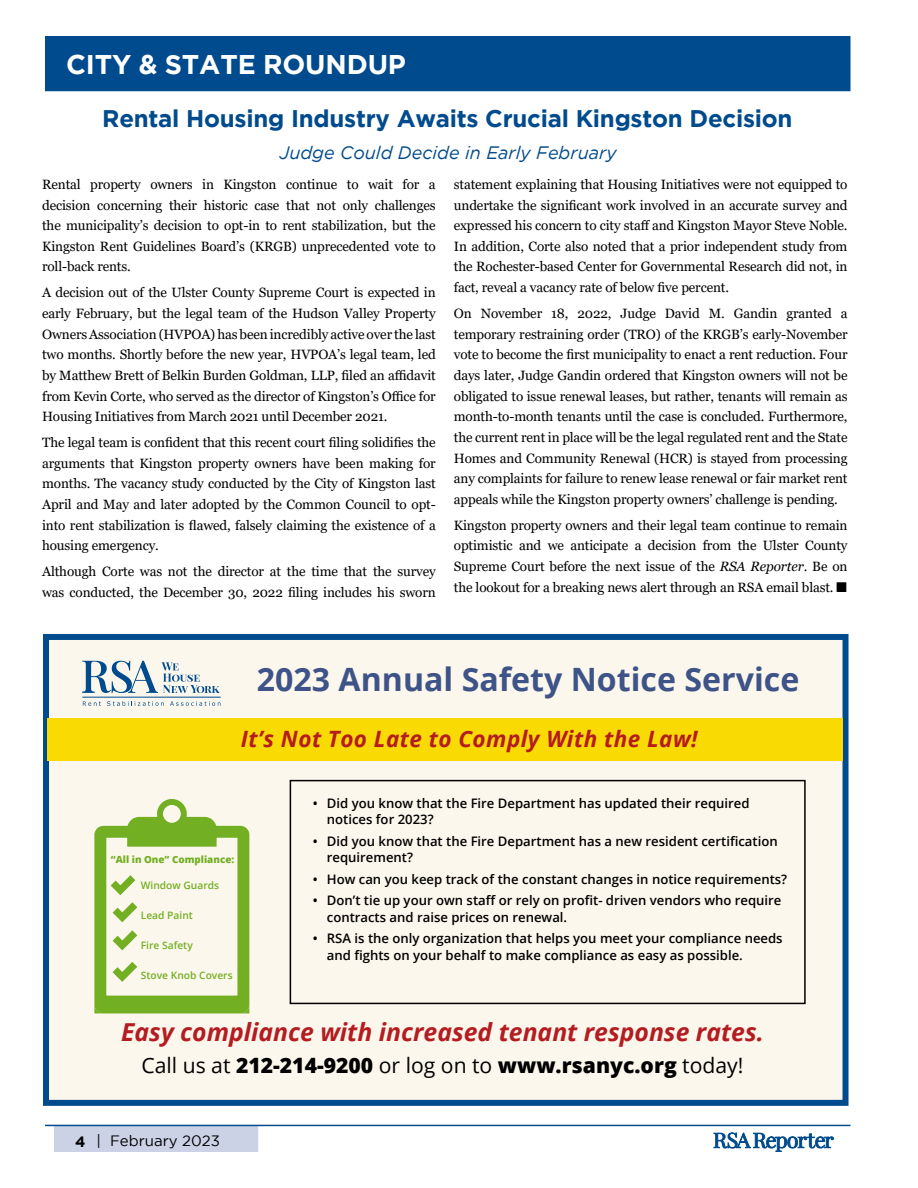
<style>
.page{position:relative;width:918px;height:1188px;background:#fff}
.page>*{position:absolute;margin:0;border:0;box-sizing:border-box;transform-origin:0 0}
.t1{font:700 32.1px "Open Sans";color:#3e5488}
.t2{font:700 27px "Gotham";letter-spacing:-.005em;color:#fff}
.t3{font:italic 700 24.75px "Open Sans";color:#b41c21}
.t4{font:700 24px "Gotham";letter-spacing:-.01em;color:#004b8d}
.t5{font:italic 700 22.5px "Open Sans";letter-spacing:.02em;color:#b41c21}
.t6{font:800 21.15px "Open Sans";color:#000}
.t7{font:italic 18px "Gotham";color:#004b8d}
.t8{font:15px "Gotham";color:#000}
.t9{font:700 15px "Gotham";color:#000}
.t10{font:13.5px/20.7px "Georgia";letter-spacing:-.01em;color:#000;text-align:justify}
.t11{font:600 13.2px/16.4px "Open Sans";color:#000}
.t12{font:600 10.2px "Open Sans";color:#72af23}
.t13{font:800 9.9px "Open Sans";color:#72af23}
.s1{font-style:italic}
.s2{font-family:"Monotype Sorts"}
.s3{font-weight:400}
</style>
<div class="page">
<div style="left:54px;top:1125px;width:204px;height:27px;background:#cbd2e6;border:2px solid #cbd2e6"></div>
<hr style="left:45px;top:1125px;width:805px;height:1px;background:#004b8d">
<svg style="left:713px;top:1132px;width:121px;height:20px"></svg>
<div style="left:45px;top:36px;width:805px;height:55px;background:#004b8d"></div>
<div style="left:43px;top:634px;width:806px;height:472px;background:#fcf7ec;border:6px solid #004b8d"></div>
<div style="left:48px;top:718px;width:795px;height:43px;background:#f9db03"></div>
<div style="left:290px;top:780px;width:516px;height:224px;border:2px solid #000"></div>
<svg style="left:95px;top:799px;width:154px;height:214px"></svg>
<svg style="left:82px;top:661px;width:138px;height:32px"></svg>
<svg style="left:83px;top:701px;width:18px;height:5px"></svg>
<svg style="left:107px;top:701px;width:57px;height:5px"></svg>
<svg style="left:170px;top:701px;width:50px;height:5px"></svg>
<h2 class="t2" style="left:66px;top:49px;width:341px">CITY &amp; STATE ROUNDUP</h2>
<h3 class="t4" style="left:102px;top:104px;width:692px">Rental Housing Industry Awaits Crucial Kingston Decision</h3>
<h3 class="t7" style="left:280px;top:143px;width:339px">Judge Could Decide in Early February</h3>
<p class="t10" style="left:42px;top:174px;width:395px">Rental property owners in Kingston continue to wait for a decision concerning their historic case that not only challenges the municipality’s decision to opt-in to rent stabilization, but the Kingston Rent Guidelines Board’s (KRGB) unprecedented vote to roll-back rents.</p>
<p class="t10" style="left:42px;top:283px;width:395px">A decision out of the Ulster County Supreme Court is expected in early February, but the legal team of the Hudson Valley Property Owners Association (HVPOA) has been incredibly active over the last two months. Shortly before the new year, HVPOA’s legal team, led by Matthew Brett of Belkin Burden Goldman, LLP, filed an affidavit from Kevin Corte, who served as the director of Kingston’s Office for Housing Initiatives from March 2021 until December 2021.</p>
<p class="t10" style="left:42px;top:433px;width:395px">The legal team is confident that this recent court filing solidifies the arguments that Kingston property owners have been making for months. The vacancy study conducted by the City of Kingston last April and May and later adopted by the Common Council to opt&shy;into rent stabilization is flawed, falsely claiming the existence of a housing emergency.</p>
<p class="t10" style="left:42px;top:562px;width:395px">Although Corte was not the director at the time that the survey was conducted, the December 30, 2022 filing includes his sworn</p>
<p class="t10" style="left:454px;top:174px;width:395px">statement explaining that Housing Initiatives were not equipped to undertake the significant work involved in an accurate survey and expressed his concern to city staff and Kingston Mayor Steve Noble.<br>In addition, Corte also noted that a prior independent study from the Rochester-based Center for Governmental Research did not, in fact, reveal a vacancy rate of below five percent.</p>
<p class="t10" style="left:454px;top:303px;width:395px">On November 18, 2022, Judge David M. Gandin granted a temporary restraining order (TRO) of the KRGB’s early-November vote to become the first municipality to enact a rent reduction. Four days later, Judge Gandin ordered that Kingston owners will not be obligated to issue renewal leases, but rather, tenants will remain as month-to-month tenants until the case is concluded. Furthermore, the current rent in place will be the legal regulated rent and the State Homes and Community Renewal (HCR) is stayed from processing any complaints for failure to renew lease renewal or fair market rent appeals while the Kingston property owners’ challenge is pending.</p>
<p class="t10" style="left:454px;top:515px;width:395px">Kingston property owners and their legal team continue to remain optimistic and we anticipate a decision from the Ulster County Supreme Court before the next issue of the <span class="s1">RSA Reporter</span>. Be on the lookout for a breaking news alert through an RSA email blast. <span class="s2">n</span></p>
<h1 class="t1" style="left:257px;top:657px;width:544px">2023 Annual Safety Notice Service</h1>
<h3 class="t5" style="left:241px;top:723px;width:458px">It’s Not Too Late to Comply With the Law!</h3>
<p class="t13" style="left:111px;top:852px;width:125px">“All in One” Compliance:</p>
<p class="t12" style="left:141px;top:878px;width:80px">Window Guards</p>
<p class="t12" style="left:141px;top:908px;width:54px">Lead Paint</p>
<p class="t12" style="left:141px;top:938px;width:54px">Fire Safety</p>
<p class="t12" style="left:141px;top:968px;width:93px">Stove Knob Covers</p>
<p class="t11" style="left:327px;top:794px;width:424px;text-indent:-14px">• Did you know that the Fire Department has updated their required notices for 2023?</p>
<p class="t11" style="left:327px;top:832px;width:452px;text-indent:-14px">• Did you know that the Fire Department has a new resident certification requirement?</p>
<p class="t11" style="left:313px;top:870px;width:476px">• How can you keep track of the constant changes in notice requirements?</p>
<p class="t11" style="left:327px;top:892px;width:456px;text-indent:-14px">• Don’t tie up your own staff or rely on profit- driven vendors who require contracts and raise prices on renewal.</p>
<p class="t11" style="left:327px;top:930px;width:457px;text-indent:-14px">• RSA is the only organization that helps you meet your compliance needs and fights on your behalf to make compliance as easy as possible.</p>
<h3 class="t3" style="left:121px;top:1015px;width:644px">Easy compliance with increased tenant response rates.</h3>
<h3 class="t6" style="left:141px;top:1049px;width:604px"><span class="s3">Call us at</span> 212-214-9200 <span class="s3">or log on to</span> www.rsanyc.org <span class="s3">today!</span></h3>
<p class="t9" style="left:75px;top:1133px;width:12px">4</p>
<p class="t8" style="left:97px;top:1132px;width:125px">| February 2023</p>
</div>
